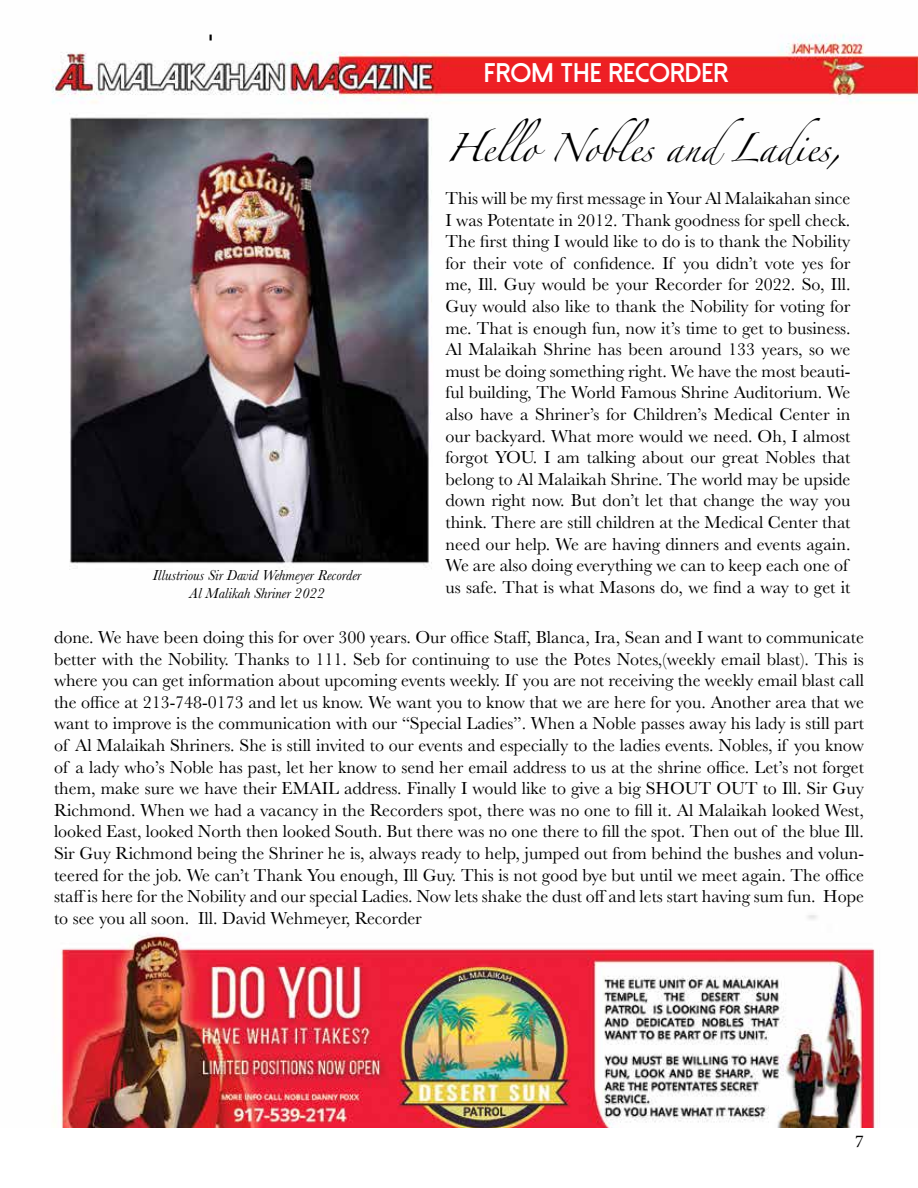
<style>
.page{position:relative;width:918px;height:1188px;background:#fff}
.page>*{position:absolute;margin:0;border:0;box-sizing:border-box;transform-origin:0 0}
.t1{font:800 27px "Dolce Vita";color:#fff}
.t2{font:25.5px "Zapfino";color:#000}
.t3{font:18px/21.6px "Baskerville";color:#000}
.t4{font:18px "Minion Pro";color:#000}
.t5{font:italic 15px/18px "Baskerville";color:#000;text-align:center}
</style>
<div class="page">
<img style="left:51px;top:34px;width:867px;height:1093px">
<p class="t5" style="left:153px;top:566px;width:210px">Illustrious Sir David Wehmeyer Recorder<br>Al Malikah Shriner 2022</p>
<h1 class="t1" style="left:484px;top:59px;width:246px">FROM THE RECORDER</h1>
<h2 class="t2" style="left:446px;top:137px;width:397px">Hello Nobles andLadies,</h2>
<p class="t3" style="left:446px;top:188px;width:407px">This will be my first message in Your Al Malaikahan since I was Potentate in 2012. Thank goodness for spell check.<br>The first thing I would like to do is to thank the Nobility for their vote of confidence. If you didn’t vote yes for me, Ill. Guy would be your Recorder for 2022. So, Ill.<br>Guy would also like to thank the Nobility for voting for me. That is enough fun, now it’s time to get to business.<br>Al Malaikah Shrine has been around 133 years, so we must be doing something right. We have the most beauti&shy;ful building, The World Famous Shrine Auditorium. We also have a Shriner’s for Children’s Medical Center in our backyard. What more would we need. Oh, I almost forgot YOU. I am talking about our great Nobles that belong to Al Malaikah Shrine. The world may be upside down right now. But don’t let that change the way you think. There are still children at the Medical Center that need our help. We are having dinners and events again.<br>We are also doing everything we can to keep each one of us safe. That is what Masons do, we find a way to get it</p>
<p class="t3" style="left:54px;top:627px;width:812px;text-align:justify">done. We have been doing this for over 300 years. Our office Staff, Blanca, Ira, Sean and I want to communicate better with the Nobility. Thanks to 111. Seb for continuing to use the Potes Notes,(weekly email blast). This is where you can get information about upcoming events weekly. If you are not receiving the weekly email blast call the office at 213-748-0173 and let us know. We want you to know that we are here for you. Another area that we want to improve is the communication with our “Special Ladies”. When a Noble passes away his lady is still part of Al Malaikah Shriners. She is still invited to our events and especially to the ladies events. Nobles, if you know of a lady who’s Noble has past, let her know to send her email address to us at the shrine office. Let’s not forget them, make sure we have their EMAIL address. Finally I would like to give a big SHOUT OUT to Ill. Sir Guy Richmond. When we had a vacancy in the Recorders spot, there was no one to fill it. Al Malaikah looked West, looked East, looked North then looked South. But there was no one there to fill the spot. Then out of the blue Ill.<br>Sir Guy Richmond being the Shriner he is, always ready to help, jumped out from behind the bushes and volun&shy;teered for the job. We can’t Thank You enough, Ill Guy. This is not good bye but until we meet again. The office staff is here for the Nobility and our special Ladies. Now lets shake the dust off and lets start having sum fun. Hope to see you all soon. Ill. David Wehmeyer, Recorder</p>
<p class="t4" style="left:855px;top:1129px;width:10px">7</p>
</div>
